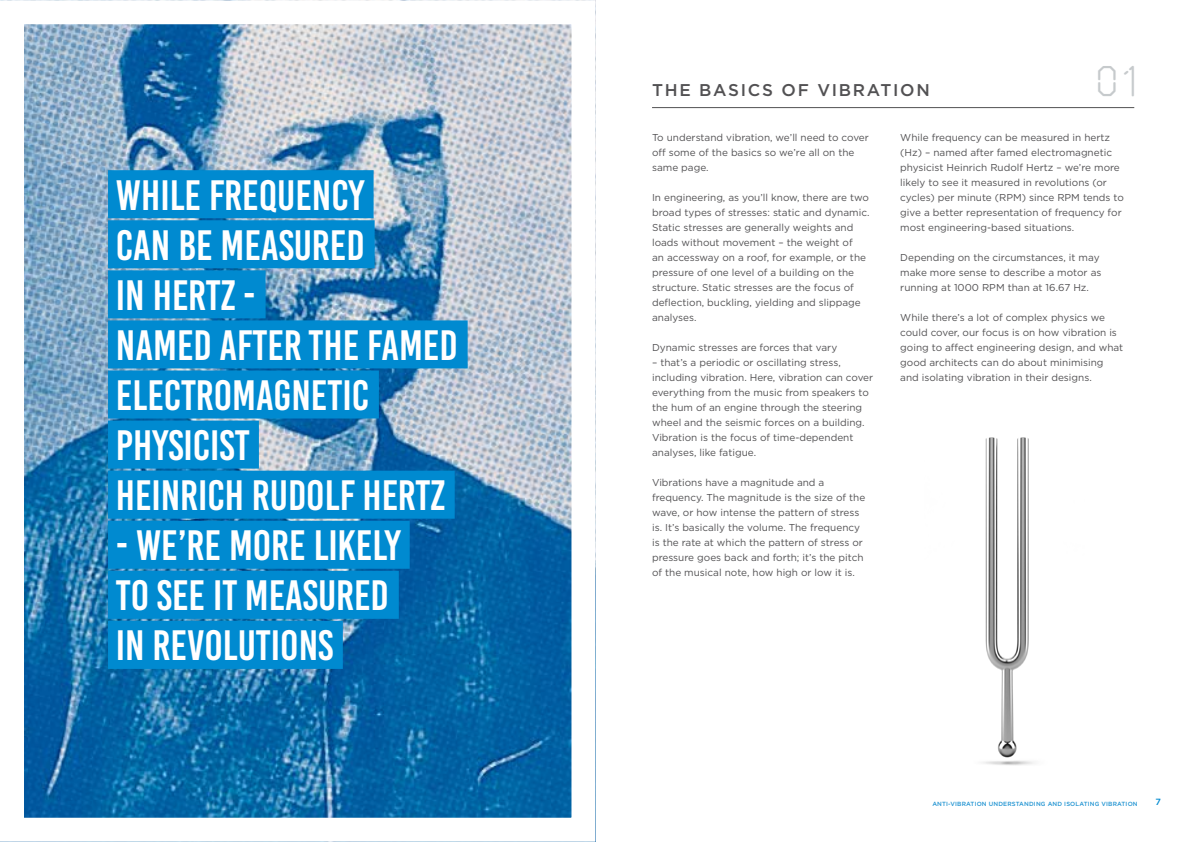
<style>
.page{position:relative;width:1191px;height:842px;background:#fff}
.page>*{position:absolute;margin:0;border:0;box-sizing:border-box;transform-origin:0 0}
.t1{font:42.5px/50.1px "Bebas Kai";color:#fff}
.t2{font:42px "Ossature";color:#c6cacc}
.t3{font:500 17px "Gotham HTF";letter-spacing:.1em;color:#525153}
.t4{font:10px/15px "Gotham HTF";color:#525153}
.t5{font:500 9px "Gotham HTF";color:#008ad0}
.t6{font:500 6px "Gotham HTF";letter-spacing:.025em;color:#2194d2}
</style>
<div class="page">
<img style="left:25px;top:25px;width:545px;height:792px">
<img style="left:983px;top:437px;width:51px;height:328px">
<hr style="left:652px;top:107px;width:482px;height:1px;background:#525153">
<div style="left:108px;top:170px;width:265px;height:48px;background:#008ad0"></div>
<div style="left:108px;top:220px;width:267px;height:48px;background:#008ad0"></div>
<div style="left:108px;top:270px;width:157px;height:48px;background:#008ad0"></div>
<div style="left:108px;top:320px;width:359px;height:48px;background:#008ad0"></div>
<div style="left:108px;top:370px;width:271px;height:48px;background:#008ad0"></div>
<div style="left:108px;top:421px;width:151px;height:48px;background:#008ad0"></div>
<div style="left:108px;top:471px;width:347px;height:48px;background:#008ad0"></div>
<div style="left:108px;top:521px;width:302px;height:48px;background:#008ad0"></div>
<div style="left:108px;top:571px;width:291px;height:48px;background:#008ad0"></div>
<div style="left:108px;top:621px;width:235px;height:48px;background:#008ad0"></div>
<h1 class="t1" style="left:116px;top:170px;width:343px">WHILE FREQUENCY<br>CAN BE MEASURED<br>IN HERTZ -<br>NAMED AFTER THE FAMED<br>ELECTROMAGNETIC<br>PHYSICIST<br>HEINRICH RUDOLF HERTZ</h1>
<h1 class="t1" style="left:116px;top:521px;width:286px">- WE’RE MORE LIKELY<br>TO SEE IT MEASURED<br>IN REVOLUTIONS</h1>
<h2 class="t2" style="left:1096px;top:57px;width:44px">01</h2>
<p class="t4" style="left:900px;top:130px;width:225px">While frequency can be measured in hertz (Hz) – named after famed electromagnetic physicist Heinrich Rudolf Hertz – we’re more likely to see it measured in revolutions (or cycles) per minute (RPM) since RPM tends to give a better representation of frequency for most engineering-based situations.</p>
<p class="t4" style="left:900px;top:250px;width:203px">Depending on the circumstances, it may make more sense to describe a motor as running at 1000 RPM than at 16.67 Hz.</p>
<p class="t4" style="left:900px;top:310px;width:224px">While there’s a lot of complex physics we could cover, our focus is on how vibration is going to affect engineering design, and what good architects can do about minimising and isolating vibration in their designs.</p>
<h3 class="t3" style="left:652px;top:80px;width:279px">THE BASICS OF VIBRATION</h3>
<p class="t4" style="left:652px;top:130px;width:218px">To understand vibration, we’ll need to cover off some of the basics so we’re all on the same page.</p>
<p class="t4" style="left:652px;top:190px;width:219px">In engineering, as you’ll know, there are two broad types of stresses: static and dynamic.<br>Static stresses are generally weights and loads without movement – the weight of<br>an accessway on a roof, for example, or the pressure of one level of a building on the structure. Static stresses are the focus of deflection, buckling, yielding and slippage analyses.</p>
<p class="t4" style="left:652px;top:340px;width:187px">Dynamic stresses are forces that vary</p>
<p class="t4" style="left:652px;top:355px;width:223px">– that’s a periodic or oscillating stress, including vibration. Here, vibration can cover everything from the music from speakers to the hum of an engine through the steering wheel and the seismic forces on a building.<br>Vibration is the focus of time-dependent analyses, like fatigue.</p>
<p class="t4" style="left:652px;top:475px;width:215px">Vibrations have a magnitude and a frequency. The magnitude is the size of the wave, or how intense the pattern of stress is. It’s basically the volume. The frequency is the rate at which the pattern of stress or pressure goes back and forth; it’s the pitch of the musical note, how high or low it is.</p>
<p class="t6" style="left:932px;top:800px;width:207px">ANTI-VIBRATION UNDERSTANDING AND ISOLATING VIBRATION</p>
<p class="t5" style="left:1155px;top:797px;width:7px">7</p>
</div>
